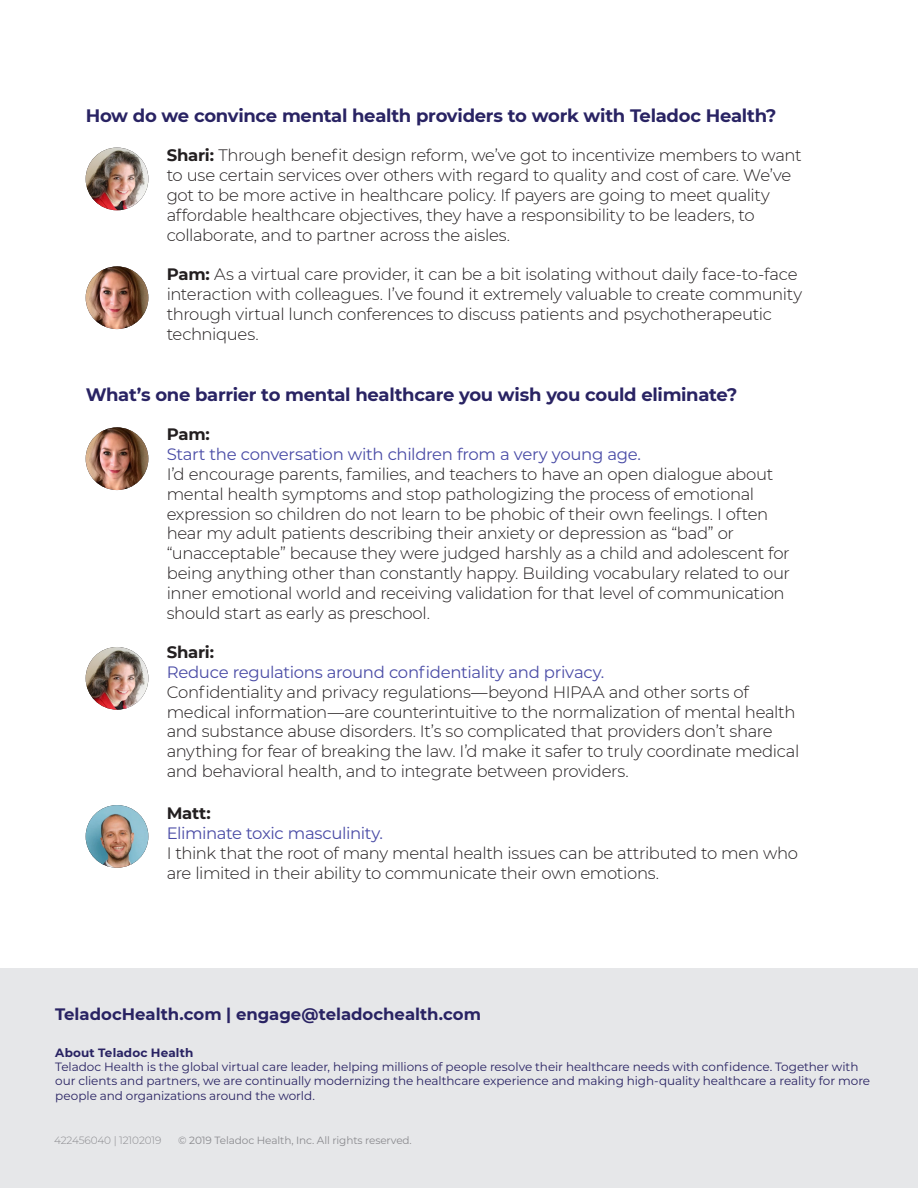
<style>
.page{position:relative;width:918px;height:1188px;background:#fff}
.page>*{position:absolute;margin:0;border:0;box-sizing:border-box;transform-origin:0 0}
.t1{font:700 18px "Montserrat";letter-spacing:-.015em;color:#292363}
.t2{font:300 16.5px/19.8px "Montserrat";letter-spacing:-.02em;color:#231f20}
.t3{font:16.5px "Montserrat";letter-spacing:-.02em;color:#4a4ca6}
.t4{font:700 16.5px "Montserrat";color:#292363}
.t5{font:700 16.5px "Montserrat";letter-spacing:-.015em;color:#231f20}
.t6{font:12px/14.4px "Montserrat";letter-spacing:-.005em;color:#292363}
.t7{font:10.5px "Montserrat";letter-spacing:-.01em;color:#8a8a8e}
.t8{font:300 10.5px "Montserrat";letter-spacing:-.01em;color:#8a8a8e}
.s1{font-weight:700}
</style>
<div class="page">
<div style="left:0;top:968px;width:918px;height:220px;background:#e6e7e9"></div>
<img style="left:86px;top:805px;width:62px;height:63px;border-radius:31px">
<img style="left:86px;top:266px;width:62px;height:63px;border-radius:31px">
<img style="left:86px;top:427px;width:62px;height:63px;border-radius:31px">
<img style="left:86px;top:148px;width:62px;height:62px;border-radius:31px">
<img style="left:86px;top:647px;width:62px;height:63px;border-radius:31px">
<p class="t1" style="left:86px;top:102px;width:692px">How do we convince mental health providers to work with Teladoc Health?</p>
<p class="t2" style="left:167px;top:145px;width:636px"><span class="s1">Shari:</span> Through benefit design reform, we’ve got to incentivize members to want to use certain services over others with regard to quality and cost of care. We’ve got to be more active in healthcare policy. If payers are going to meet quality affordable healthcare objectives, they have a responsibility to be leaders, to collaborate, and to partner across the aisles.</p>
<p class="t2" style="left:167px;top:264px;width:637px"><span class="s1">Pam:</span> As a virtual care provider, it can be a bit isolating without daily face-to-face interaction with colleagues. I’ve found it extremely valuable to create community through virtual lunch conferences to discuss patients and psychotherapeutic techniques.</p>
<p class="t1" style="left:86px;top:381px;width:653px">What’s one barrier to mental healthcare you wish you could eliminate?</p>
<p class="t5" style="left:167px;top:423px;width:45px">Pam:</p>
<p class="t3" style="left:167px;top:443px;width:476px">Start the conversation with children from a very young age.</p>
<p class="t2" style="left:167px;top:464px;width:625px">I’d encourage parents, families, and teachers to have an open dialogue about mental health symptoms and stop pathologizing the process of emotional expression so children do not learn to be phobic of their own feelings. I often hear my adult patients describing their anxiety or depression as “bad” or “unacceptable” because they were judged harshly as a child and adolescent for being anything other than constantly happy. Building vocabulary related to our inner emotional world and receiving validation for that level of communication should start as early as preschool.</p>
<p class="t5" style="left:167px;top:640px;width:49px">Shari:</p>
<p class="t3" style="left:167px;top:661px;width:439px">Reduce regulations around confidentiality and privacy.</p>
<p class="t2" style="left:167px;top:682px;width:634px">Confidentiality and privacy regulations—beyond HIPAA and other sorts of medical information—are counterintuitive to the normalization of mental health and substance abuse disorders. It’s so complicated that providers don’t share anything for fear of breaking the law. I’d make it safer to truly coordinate medical and behavioral health, and to integrate between providers.</p>
<p class="t5" style="left:167px;top:802px;width:46px">Matt:</p>
<p class="t3" style="left:167px;top:822px;width:218px">Eliminate toxic masculinity.</p>
<p class="t2" style="left:167px;top:843px;width:633px">I think that the root of many mental health issues can be attributed to men who are limited in their ability to communicate their own emotions.</p>
<p class="t4" style="left:55px;top:1003px;width:427px">TeladocHealth.com | engage@teladochealth.com</p>
<p class="t6" style="left:55px;top:1045px;width:816px"><span class="s1">About Teladoc Health<br></span>Teladoc Health is the global virtual care leader, helping millions of people resolve their healthcare needs with confidence. Together with our clients and partners, we are continually modernizing the healthcare experience and making high-quality healthcare a reality for more people and organizations around the world.</p>
<p class="t8" style="left:54px;top:1133px;width:109px">422456040 | 12102019</p>
<p class="t7" style="left:178px;top:1133px;width:235px">© 2019 Teladoc Health, Inc. All rights reserved.</p>
</div>
